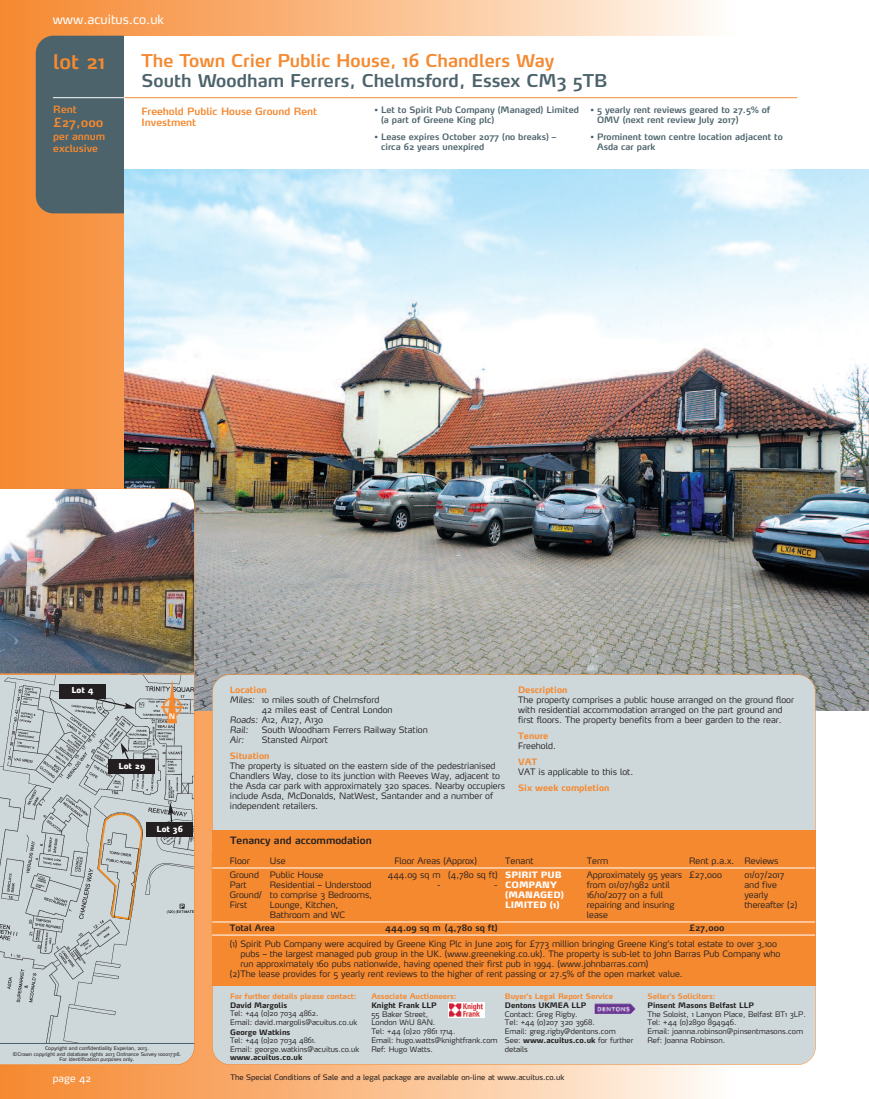
<style>
.page{position:relative;width:869px;height:1099px;background:#fff}
.page>*{position:absolute;margin:0;border:0;box-sizing:border-box;transform-origin:0 0}
.t1{font:600 20px "Max";color:#f58930}
.t2{font:600 17.5px "Max";color:#4c636b}
.t3{font:600 17.5px "Max";color:#f58930}
.t4{font:12.5px "Max";color:#fff}
.t5{font:600 12.5px "Max";color:#f58930}
.t6{font:600 10px/12px "Max";color:#f58930}
.t7{font:600 10px "Max";color:#231f20}
.t8{font:10px "Max";color:#fff}
.t9{font:300 8.75px/10px "Max";color:#231f20}
.t10{font:600 8.75px/10px "Max";color:#4c636b}
.t11{font:700 8.75px "Max";color:#f58930}
.t12{font:600 8.75px "Max";color:#231f20}
.t13{font:900 8.75px/10px "Max";color:#fff}
.t14{font:italic 300 8.75px "Max";color:#231f20}
.t15{font:900 8.12px "Max";color:#fff}
.t16{font:300 7.5px/8.8px "Max";color:#231f20}
.t17{font:700 7.5px "Max";color:#f58930}
.t18{font:700 7.5px "Max";color:#231f20}
.t19{font:7.5px "Max";color:#231f20}
.t20{font:600 7.38px "Max";color:#fff}
.t21{font:5px/5.6px "Max";color:#231f20;text-align:center}
.s1{font-style:italic}
.s2{font-weight:700}
</style>
<div class="page">
<div style="left:293px;top:0;width:442px;height:1098px;background:linear-gradient(to right,#fab073,#fefaf5)"></div>
<div style="left:2px;top:0;width:291px;height:1098px;background:linear-gradient(to right,#f58931,#faaf75)"></div>
<hr style="left:0;top:0;width:2px;height:1098px;background:#f58930">
<div style="left:36px;top:36px;width:104px;height:177px;background:#4c636b;border-radius:18px"></div>
<img style="left:124px;top:168px;width:744px;height:542px">
<div style="left:124px;top:36px;width:744px;height:132px;background:#fff"></div>
<div style="left:212px;top:674px;width:602px;height:390px;background:#ced8da;border-radius:18px"></div>
<hr style="left:53px;top:97px;width:71px;height:1px;background:#fff">
<hr style="left:124px;top:97px;width:672px;height:1px;background:#f58930">
<div style="left:212px;top:829px;width:603px;height:156px;background:#f58930"></div>
<svg style="left:0;top:674px;width:194px;height:369px;background:#c2cacb"></svg>
<div style="left:0;top:1044px;width:194px;height:20px;background:#ced8da"></div>
<hr style="left:0;top:1043px;width:194px;height:1px;background:#4c636b">
<hr style="left:161px;top:706px;width:22px;height:2px;background:#f58930">
<svg style="left:162px;top:680px;width:20px;height:43px"></svg>
<hr style="left:212px;top:867px;width:602px;height:1px;background:#fff">
<hr style="left:212px;top:921px;width:602px;height:1px;background:#fff">
<hr style="left:212px;top:934px;width:602px;height:1px;background:#fff">
<img style="left:594px;top:1003px;width:41px;height:10px">
<svg style="left:448px;top:1002px;width:36px;height:15px"></svg>
<img style="left:449px;top:1003px;width:33px;height:13px">
<div style="left:59px;top:684px;width:47px;height:14px;background:#231f20"></div>
<div style="left:146px;top:822px;width:47px;height:14px;background:#231f20"></div>
<div style="left:108px;top:760px;width:47px;height:14px;background:#231f20"></div>
<svg style="left:82px;top:694px;width:54px;height:14px"></svg>
<svg style="left:120px;top:742px;width:11px;height:18px"></svg>
<svg style="left:168px;top:803px;width:6px;height:19px"></svg>
<img style="left:0;top:488px;width:194px;height:186px">
<h3 class="t4" style="left:53px;top:15px;width:113px">www.acuitus.co.uk</h3>
<h1 class="t1" style="left:53px;top:54px;width:53px">lot 21</h1>
<p class="t6" style="left:53px;top:105px;width:25px">Rent</p>
<h3 class="t5" style="left:53px;top:118px;width:52px">£27,000</h3>
<p class="t6" style="left:53px;top:132px;width:53px">per annum exclusive</p>
<h2 class="t3" style="left:141px;top:54px;width:414px">The Town Crier Public House, 16 Chandlers Way</h2>
<h2 class="t2" style="left:141px;top:74px;width:467px">South Woodham Ferrers, Chelmsford, Essex CM3 5TB</h2>
<p class="t6" style="left:141px;top:106px;width:177px;line-height:11.2px">Freehold Public House Ground Rent<br>Investment</p>
<p class="t10" style="left:381px;top:106px;width:199px;text-indent:-7px">• Let to Spirit Pub Company (Managed) Limited (a part of Greene King plc)</p>
<p class="t10" style="left:381px;top:133px;width:177px;text-indent:-7px">• Lease expires October 2077 (no breaks) – circa 62 years unexpired</p>
<p class="t10" style="left:596px;top:106px;width:175px;text-indent:-7px">• 5 yearly rent reviews geared to 27.5% of<br>OMV (next rent review July 2017)</p>
<p class="t10" style="left:596px;top:133px;width:187px;text-indent:-7px">• Prominent town centre location adjacent to<br>Asda car park</p>
<p class="t15" style="left:71px;top:687px;width:24px">Lot 4</p>
<p class="t15" style="left:118px;top:763px;width:28px">Lot 29</p>
<p class="t20" style="left:169px;top:713px;width:8px">N</p>
<p class="t15" style="left:156px;top:825px;width:28px">Lot 36</p>
<p class="t11" style="left:230px;top:686px;width:38px">Location</p>
<p class="t9" style="left:230px;top:695px;width:151px"><span class="s1">Miles:</span> 10 miles south of Chelmsford</p>
<p class="t9" style="left:261px;top:705px;width:132px">42 miles east of Central London</p>
<p class="t9" style="left:230px;top:715px;width:95px"><span class="s1">Roads:</span> A12, A127, A130</p>
<p class="t14" style="left:230px;top:726px;width:20px">Rail:</p>
<p class="t9" style="left:262px;top:725px;width:167px">South Woodham Ferrers Railway Station</p>
<p class="t14" style="left:230px;top:736px;width:16px">Air:</p>
<p class="t9" style="left:262px;top:735px;width:68px">Stansted Airport</p>
<p class="t11" style="left:230px;top:752px;width:41px">Situation</p>
<p class="t9" style="left:230px;top:761px;width:276px">The property is situated on the eastern side of the pedestrianised Chandlers Way, close to its junction with Reeves Way, adjacent to the Asda car park with approximately 320 spaces. Nearby occupiers include Asda, McDonalds, NatWest, Santander and a number of independent retailers.</p>
<p class="t7" style="left:230px;top:836px;width:143px">Tenancy and accommodation</p>
<p class="t11" style="left:518px;top:686px;width:51px">Description</p>
<p class="t9" style="left:518px;top:695px;width:277px">The property comprises a public house arranged on the ground floor with residential accommodation arranged on the part ground and first floors. The property benefits from a beer garden to the rear.</p>
<p class="t11" style="left:518px;top:732px;width:31px">Tenure</p>
<p class="t9" style="left:518px;top:741px;width:39px">Freehold.</p>
<p class="t11" style="left:518px;top:758px;width:21px">VAT</p>
<p class="t9" style="left:518px;top:767px;width:117px">VAT is applicable to this lot.</p>
<p class="t11" style="left:518px;top:784px;width:93px">Six week completion</p>
<p class="t9" style="left:229px;top:856px;width:22px">Floor</p>
<p class="t9" style="left:270px;top:856px;width:17px">Use</p>
<p class="t9" style="left:394px;top:856px;width:84px">Floor Areas (Approx)</p>
<p class="t9" style="left:505px;top:856px;width:30px">Tenant</p>
<p class="t9" style="left:586px;top:856px;width:23px">Term</p>
<p class="t9" style="left:688px;top:856px;width:91px">Rent p.a.x. Reviews</p>
<p class="t9" style="left:229px;top:870px;width:34px">Ground<br>Part<br>Ground/<br>First</p>
<p class="t9" style="left:270px;top:870px;width:104px">Public House<br>Residential – Understood to comprise 3 Bedrooms,<br>Lounge, Kitchen,<br>Bathroom and WC</p>
<p class="t9" style="left:388px;top:870px;width:54px;text-align:right">444.09 sq m -</p>
<p class="t9" style="left:448px;top:870px;width:51px;text-align:right">(4,780 sq ft) -</p>
<p class="t13" style="left:505px;top:870px;width:60px">SPIRIT PUB<br>COMPANY (MANAGED)<br>LIMITED (1)</p>
<p class="t9" style="left:586px;top:870px;width:97px">Approximately 95 years from 01/07/1982 until<br>16/10/2077 on a full repairing and insuring lease</p>
<p class="t9" style="left:688px;top:870px;width:34px">£27,000</p>
<p class="t9" style="left:744px;top:870px;width:54px">01/07/2017 and five yearly thereafter (2)</p>
<p class="t12" style="left:229px;top:924px;width:47px">Total Area</p>
<p class="t12" style="left:385px;top:924px;width:114px">444.09 sq m (4,780 sq ft)</p>
<p class="t12" style="left:688px;top:924px;width:37px">£27,000</p>
<p class="t9" style="left:230px;top:939px;width:548px">(1) Spirit Pub Company were acquired by Greene King Plc in June 2015 for £773 million bringing Greene King’s total estate to over 3,100</p>
<p class="t9" style="left:240px;top:949px;width:541px">pubs – the largest managed pub group in the UK. (www.greeneking.co.uk). The property is sub-let to John Barras Pub Company who</p>
<p class="t9" style="left:240px;top:959px;width:409px">run approximately 160 pubs nationwide, having opened their first pub in 1994. (www.johnbarras.com)</p>
<p class="t9" style="left:230px;top:969px;width:454px">(2)The lease provides for 5 yearly rent reviews to the higher of rent passing or 27.5% of the open market value.</p>
<p class="t21" style="left:13px;top:1045px;width:170px">Copyright and confidentiality Experian, 2013.<br>©Crown copyright and database rights 2013 Ordnance Survey 100017316.<br>For identification purposes only.</p>
<p class="t17" style="left:230px;top:993px;width:128px">For further details please contact:</p>
<p class="t18" style="left:230px;top:1002px;width:59px">David Margolis</p>
<p class="t16" style="left:230px;top:1009px;width:129px">Tel: +44 (0)20 7034 4862.<br>Email: david.margolis@acuitus.co.uk</p>
<p class="t18" style="left:230px;top:1029px;width:62px">George Watkins</p>
<p class="t16" style="left:230px;top:1036px;width:131px">Tel: +44 (0)20 7034 4861.<br>Email: george.watkins@acuitus.co.uk</p>
<p class="t18" style="left:230px;top:1054px;width:74px">www.acuitus.co.uk</p>
<p class="t17" style="left:371px;top:993px;width:87px">Associate Auctioneers:</p>
<p class="t18" style="left:371px;top:1002px;width:67px">Knight Frank LLP</p>
<p class="t16" style="left:371px;top:1010px;width:128px">55 Baker Street,<br>London W1U 8AN.<br>Tel: +44 (0)20 7861 1714.<br>Email: hugo.watts@knightfrank.com<br>Ref: Hugo Watts.</p>
<p class="t17" style="left:504px;top:993px;width:110px">Buyer’s Legal Report Service</p>
<p class="t18" style="left:504px;top:1002px;width:83px">Dentons UKMEA LLP</p>
<p class="t16" style="left:504px;top:1010px;width:130px">Contact: Greg Rigby.<br>Tel: +44 (0)207 320 3968.<br>Email: greg.rigby@dentons.com<br>See: <span class="s2">www.acuitus.co.uk</span> for further details</p>
<p class="t8" style="left:53px;top:1074px;width:40px">page 42</p>
<p class="t19" style="left:230px;top:1073px;width:335px">The Special Conditions of Sale and a legal package are available on-line at www.acuitus.co.uk</p>
<p class="t17" style="left:647px;top:993px;width:69px">Seller’s Solicitors:</p>
<p class="t18" style="left:647px;top:1002px;width:108px">Pinsent Masons Belfast LLP</p>
<p class="t16" style="left:647px;top:1010px;width:160px">The Soloist, 1 Lanyon Place, Belfast BT1 3LP.<br>Tel: +44 (0)2890 894946.<br>Email: joanna.robinson@pinsentmasons.com Ref: Joanna Robinson.</p>
</div>
